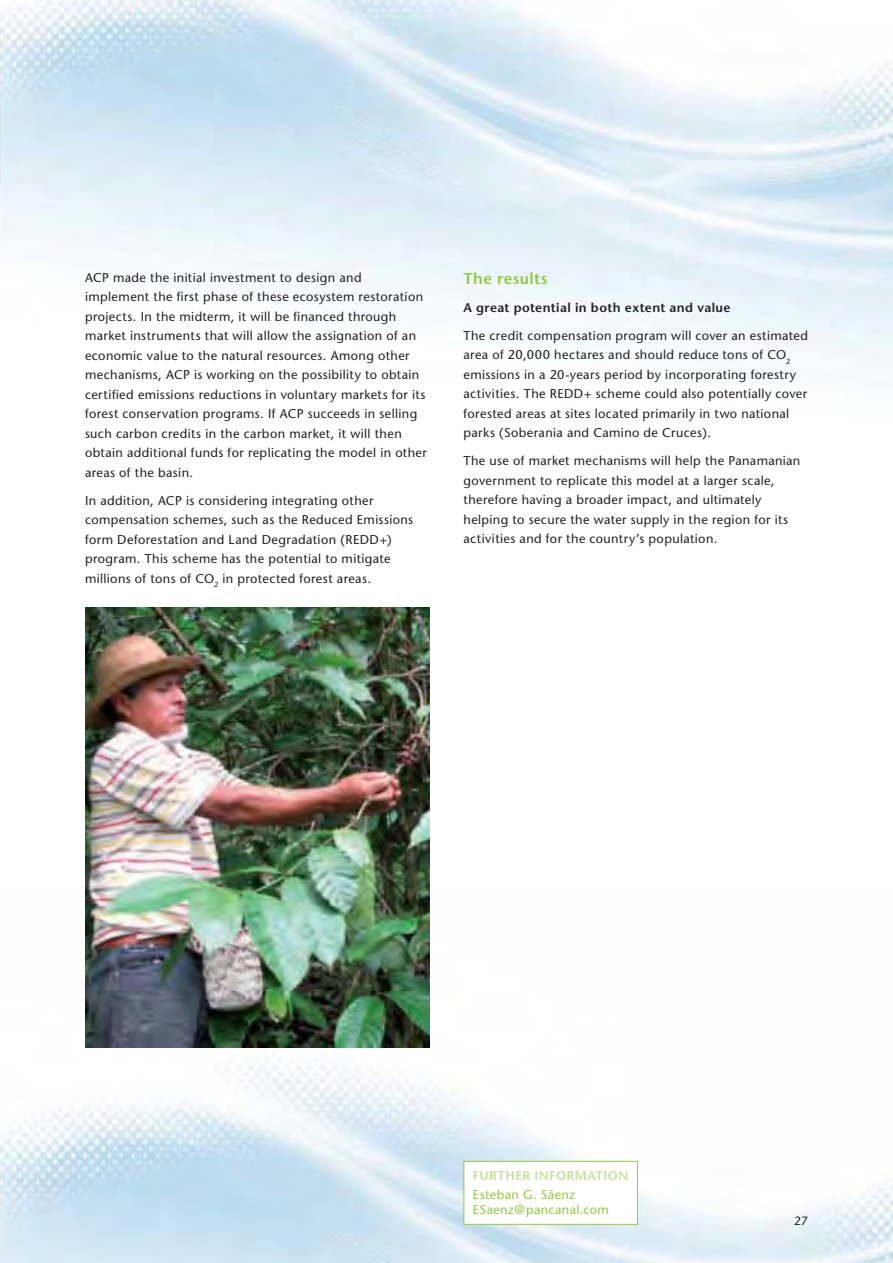
<style>
.page{position:relative;width:893px;height:1263px;background:#fff}
.page>*{position:absolute;margin:0;border:0;box-sizing:border-box;transform-origin:0 0}
.t1{font:600 15.75px "Stone Sans";letter-spacing:.025em;color:#94c93d}
.t2{font:12.75px/19.5px "Stone San 1";letter-spacing:.03em;color:#231f20}
.t3{font:600 12.75px "Stone Sans";letter-spacing:.035em;color:#231f20}
.t4{font:12.75px/15px "Stone San 1";letter-spacing:.03em;color:#94c93d}
.t5{font:600 12.75px "Stone Sans";letter-spacing:.035em;color:#c8e09b}
.t6{font:12px "Stone San 1";color:#231f20}
</style>
<div class="page">
<img style="left:0;top:0;width:213px;height:303px">
<img style="left:0;top:887px;width:893px;height:376px">
<div style="left:464px;top:1161px;width:173px;height:63px;background:#fff"></div>
<div style="left:463px;top:1161px;width:175px;height:64px;border:1px solid #94c93d"></div>
<img style="left:85px;top:607px;width:344px;height:440px">
<p class="t2" style="left:85px;top:268px;width:343px">ACP made the initial investment to design and implement the first phase of these ecosystem restoration projects. In the midterm, it will be financed through market instruments that will allow the assignation of an economic value to the natural resources. Among other mechanisms, ACP is working on the possibility to obtain certified emissions reductions in voluntary markets for its forest conservation programs. If ACP succeeds in selling such carbon credits in the carbon market, it will then obtain additional funds for replicating the model in other areas of the basin.</p>
<p class="t2" style="left:85px;top:491px;width:330px">In addition, ACP is considering integrating other compensation schemes, such as the Reduced Emissions form Deforestation and Land Degradation (REDD+) program. This scheme has the potential to mitigate millions of tons of CO<sub>2</sub> in protected forest areas.</p>
<p class="t1" style="left:463px;top:272px;width:86px">The results</p>
<p class="t3" style="left:463px;top:303px;width:269px">A great potential in both extent and value</p>
<p class="t2" style="left:463px;top:326px;width:346px">The credit compensation program will cover an estimated area of 20,000 hectares and should reduce tons of CO<sub>2 </sub>emissions in a 20-years period by incorporating forestry activities. The REDD+ scheme could also potentially cover forested areas at sites located primarily in two national parks (Soberania and Camino de Cruces).</p>
<p class="t2" style="left:463px;top:452px;width:338px">The use of market mechanisms will help the Panamanian government to replicate this model at a larger scale, therefore having a broader impact, and ultimately helping to secure the water supply in the region for its activities and for the country’s population.</p>
<p class="t5" style="left:473px;top:1170px;width:157px">FURTHER INFORMATION</p>
<p class="t4" style="left:473px;top:1188px;width:138px">Esteban G. Sáenz<br>ESaenz@pancanal.com</p>
<p class="t6" style="left:794px;top:1215px;width:15px">27</p>
</div>
